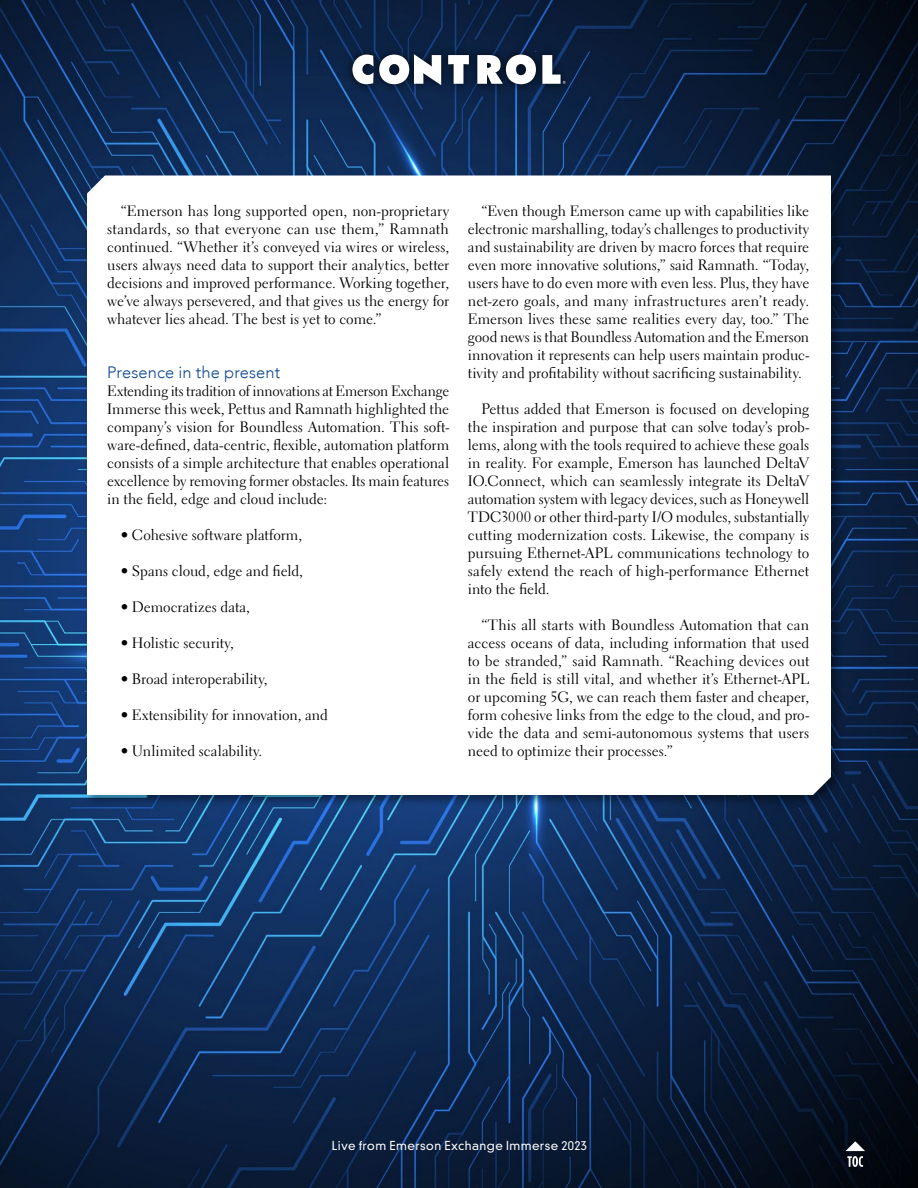
<style>
.page{position:relative;width:918px;height:1188px;background:#fff}
.page>*{position:absolute;margin:0;border:0;box-sizing:border-box;transform-origin:0 0}
.t1{font:300 16.5px "Avenir";letter-spacing:.005em;color:#0e4892}
.t2{font:15px/18px "Electra LT Std";color:#000;text-align:justify}
.t3{font:300 12px "DIN Neuzeit Grotesk Std";letter-spacing:.035em;color:#fff}
</style>
<div class="page">
<img style="left:1px;top:0;width:917px;height:1188px">
<div style="left:83px;top:172px;width:761px;height:636px;background:#000;opacity:.4"></div>
<svg style="left:87px;top:175px;width:744px;height:620px"></svg>
<svg style="left:846px;top:1141px;width:19px;height:26px"></svg>
<div style="left:343px;top:45px;width:231px;height:48px;background:#000;opacity:.75"></div>
<svg style="left:448px;top:55px;width:21px;height:29px"></svg>
<svg style="left:477px;top:51px;width:89px;height:33px"></svg>
<svg style="left:352px;top:54px;width:89px;height:31px"></svg>
<p class="t2" style="left:107px;top:202px;width:344px;text-indent:14px">“Emerson has long supported open, non-proprietary standards, so that everyone can use them,” Ramnath continued. “Whether it’s conveyed via wires or wireless, users always need data to support their analytics, better decisions and improved performance. Working together, we’ve always persevered, and that gives us the energy for whatever lies ahead. The best is yet to come.”</p>
<p class="t1" style="left:107px;top:363px;width:174px">Presence in the present</p>
<p class="t2" style="left:107px;top:382px;width:344px">Extending its tradition of innovations at Emerson Exchange Immerse this week, Pettus and Ramnath highlighted the company’s vision for Boundless Automation. This soft&shy;ware-defined, data-centric, flexible, automation platform consists of a simple architecture that enables operational excellence by removing former obstacles. Its main features in the field, edge and cloud include:</p>
<p class="t2" style="left:121px;top:526px;width:183px">• Cohesive software platform,</p>
<p class="t2" style="left:121px;top:562px;width:184px">• Spans cloud, edge and field,</p>
<p class="t2" style="left:121px;top:598px;width:131px">• Democratizes data,</p>
<p class="t2" style="left:121px;top:634px;width:115px">• Holistic security,</p>
<p class="t2" style="left:121px;top:670px;width:148px">• Broad interoperability,</p>
<p class="t2" style="left:121px;top:706px;width:209px">• Extensibility for innovation, and</p>
<p class="t2" style="left:121px;top:742px;width:143px">• Unlimited scalability.</p>
<p class="t2" style="left:468px;top:202px;width:343px;text-indent:13px">“Even though Emerson came up with capabilities like electronic marshalling, today’s challenges to productivity and sustainability are driven by macro forces that require even more innovative solutions,” said Ramnath. “Today, users have to do even more with even less. Plus, they have net-zero goals, and many infrastructures aren’t ready.<br>Emerson lives these same realities every day, too.” The good news is that Boundless Automation and the Emerson innovation it represents can help users maintain produc&shy;tivity and profitability without sacrificing sustainability.</p>
<p class="t2" style="left:468px;top:400px;width:343px;text-indent:14px">Pettus added that Emerson is focused on developing the inspiration and purpose that can solve today’s prob&shy;lems, along with the tools required to achieve these goals in reality. For example, Emerson has launched DeltaV IO.Connect, which can seamlessly integrate its DeltaV automation system with legacy devices, such as Honeywell TDC3000 or other third-party I/O modules, substantially cutting modernization costs. Likewise, the company is pursuing Ethernet-APL communications technology to safely extend the reach of high-performance Ethernet into the field.</p>
<p class="t2" style="left:468px;top:616px;width:343px;text-indent:14px">“This all starts with Boundless Automation that can access oceans of data, including information that used to be stranded,” said Ramnath. “Reaching devices out in the field is still vital, and whether it’s Ethernet-APL or upcoming 5G, we can reach them faster and cheaper, form cohesive links from the edge to the cloud, and pro&shy;vide the data and semi-autonomous systems that users need to optimize their processes.”</p>
<p class="t3" style="left:332px;top:1139px;width:257px">Live from Emerson Exchange Immerse 2023</p>
</div>
